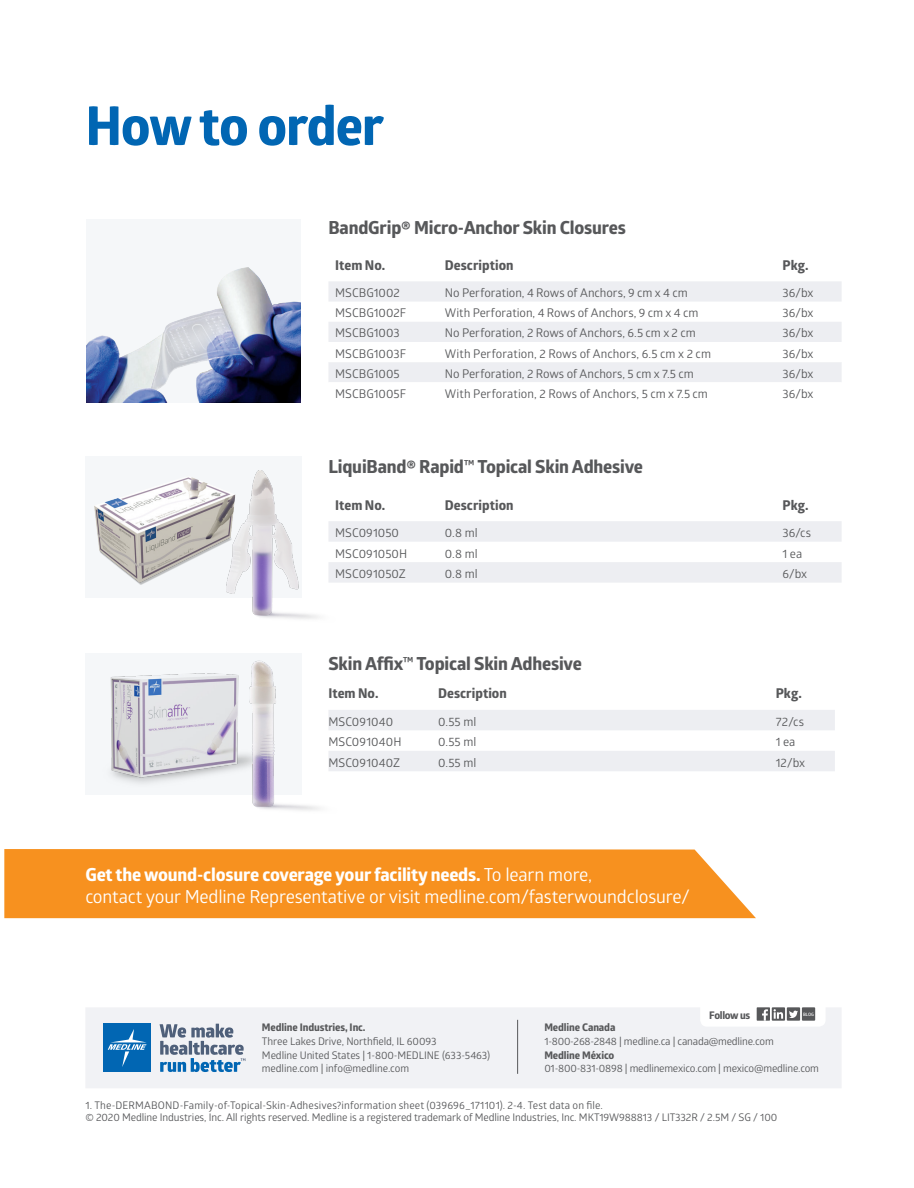
<style>
.page{position:relative;width:914px;height:1188px;background:#fff}
.page>*{position:absolute;margin:0;border:0;box-sizing:border-box;transform-origin:0 0}
.C4{font:800 54px "Glober";letter-spacing:-.02em;color:#0166b3}
.C2_XBold{font:800 18px "Glober";letter-spacing:-.01em;color:#57585a}
.t1{font:18px "Glober";letter-spacing:-.01em;color:#fff}
.t2{font:800 18px "Glober";letter-spacing:-.01em;color:#fff}
.C1_XBold{font:800 13.5px "Glober";letter-spacing:.005em;color:#57585a}
.MEDLINE_-_Line_Listi{font:12px "Glober";color:#57585a}
.C1_XBold-2{font:12px "Glober";letter-spacing:.005em;color:#57585a}
.MEDLINE_-_Reference{font:10.5px/13.5px "Glober";letter-spacing:-.01em;color:#57585a}
.MEDLINE_-_Reference-2{font:10.5px "Glober";letter-spacing:.01em;color:#57585a}
.t3{font:800 10.5px "Glober";letter-spacing:-.03em;color:#57585a}
.t4{font:600 4.5px "Glober";color:#fff}
.s1{font-weight:400}
.s2{font-weight:800}
</style>
<div class="page">
<div style="left:86px;top:1008px;width:755px;height:80px;background:#f1f2f5"></div>
<div style="left:771px;top:1007px;width:14px;height:13px;background:#57585a"></div>
<div style="left:787px;top:1007px;width:13px;height:13px;background:#57585a"></div>
<svg style="left:789px;top:1010px;width:9px;height:8px"></svg>
<div style="left:756px;top:1007px;width:14px;height:13px;background:#57585a"></div>
<svg style="left:762px;top:1009px;width:21px;height:11px"></svg>
<div style="left:802px;top:1007px;width:13px;height:13px;background:#57585a"></div>
<hr style="left:517px;top:1020px;width:1px;height:54px;background:#57585a">
<svg style="left:160px;top:1023px;width:85px;height:49px"></svg>
<div style="left:103px;top:1024px;width:48px;height:48px;background:#0166b3"></div>
<svg style="left:108px;top:1029px;width:39px;height:38px"></svg>
<div style="left:4px;top:849px;width:752px;height:69px;background:#f7911f"></div>
<div style="left:350px;top:710px;width:485px;height:20px;background:#edeef2"></div>
<div style="left:350px;top:751px;width:485px;height:20px;background:#edeef2"></div>
<div style="left:85px;top:653px;width:216px;height:141px;background:#f5f7f9"></div>
<img style="left:110px;top:673px;width:138px;height:111px">
<img style="left:248px;top:660px;width:102px;height:151px">
<div style="left:342px;top:521px;width:499px;height:21px;background:#edeef2"></div>
<div style="left:342px;top:562px;width:499px;height:21px;background:#edeef2"></div>
<div style="left:85px;top:456px;width:216px;height:142px;background:#f5f7f9"></div>
<img style="left:94px;top:477px;width:109px;height:108px">
<img style="left:203px;top:470px;width:139px;height:149px">
<div style="left:329px;top:281px;width:512px;height:21px;background:#edeef2"></div>
<svg style="left:329px;top:322px;width:512px;height:60px"></svg>
<img style="left:86px;top:267px;width:215px;height:135px">
<p class="C4" style="left:85px;top:87px;width:300px">How to order</p>
<p class="C2_XBold" style="left:328px;top:214px;width:299px">BandGrip® Micro-Anchor Skin Closures</p>
<p class="C1_XBold" style="left:335px;top:255px;width:51px">Item No.</p>
<p class="C1_XBold" style="left:445px;top:255px;width:70px">Description</p>
<p class="C1_XBold" style="left:782px;top:255px;width:28px">Pkg.</p>
<p class="C1_XBold-2" style="left:335px;top:284px;width:66px">MSCBG1002</p>
<p class="MEDLINE_-_Line_Listi" style="left:445px;top:284px;width:244px">No Perforation, 4 Rows of Anchors, 9 cm x 4 cm</p>
<p class="MEDLINE_-_Line_Listi" style="left:782px;top:284px;width:33px">36/bx</p>
<p class="C1_XBold-2" style="left:335px;top:305px;width:73px">MSCBG1002F</p>
<p class="MEDLINE_-_Line_Listi" style="left:445px;top:305px;width:255px">With Perforation, 4 Rows of Anchors, 9 cm x 4 cm</p>
<p class="MEDLINE_-_Line_Listi" style="left:782px;top:305px;width:33px">36/bx</p>
<p class="C1_XBold-2" style="left:335px;top:325px;width:66px">MSCBG1003</p>
<p class="MEDLINE_-_Line_Listi" style="left:445px;top:325px;width:252px">No Perforation, 2 Rows of Anchors, 6.5 cm x 2 cm</p>
<p class="MEDLINE_-_Line_Listi" style="left:782px;top:325px;width:33px">36/bx</p>
<p class="C1_XBold-2" style="left:335px;top:345px;width:72px">MSCBG1003F</p>
<p class="MEDLINE_-_Line_Listi" style="left:445px;top:345px;width:268px">With Perforation, 2 Rows of Anchors, 6.5 cm x 2 cm</p>
<p class="MEDLINE_-_Line_Listi" style="left:782px;top:345px;width:33px">36/bx</p>
<p class="C1_XBold-2" style="left:335px;top:365px;width:66px">MSCBG1005</p>
<p class="MEDLINE_-_Line_Listi" style="left:445px;top:365px;width:250px">No Perforation, 2 Rows of Anchors, 5 cm x 7.5 cm</p>
<p class="MEDLINE_-_Line_Listi" style="left:782px;top:365px;width:33px">36/bx</p>
<p class="C1_XBold-2" style="left:335px;top:385px;width:72px">MSCBG1005F</p>
<p class="MEDLINE_-_Line_Listi" style="left:445px;top:385px;width:264px">With Perforation, 2 Rows of Anchors, 5 cm x 7.5 cm</p>
<p class="MEDLINE_-_Line_Listi" style="left:782px;top:385px;width:33px">36/bx</p>
<h2 class="C2_XBold" style="left:328px;top:454px;width:316px">LiquiBand® Rapid™ Topical Skin Adhesive</h2>
<p class="C1_XBold" style="left:335px;top:495px;width:51px">Item No.</p>
<p class="C1_XBold" style="left:445px;top:495px;width:70px">Description</p>
<p class="C1_XBold" style="left:782px;top:495px;width:28px">Pkg.</p>
<p class="C1_XBold-2" style="left:335px;top:524px;width:65px">MSC091050</p>
<p class="MEDLINE_-_Line_Listi" style="left:445px;top:524px;width:34px">0.8 ml</p>
<p class="MEDLINE_-_Line_Listi" style="left:782px;top:524px;width:30px">36/cs</p>
<p class="C1_XBold-2" style="left:335px;top:545px;width:74px">MSC091050H</p>
<p class="MEDLINE_-_Line_Listi" style="left:445px;top:545px;width:34px">0.8 ml</p>
<p class="MEDLINE_-_Line_Listi" style="left:782px;top:545px;width:21px">1 ea</p>
<p class="C1_XBold-2" style="left:335px;top:565px;width:72px">MSC091050Z</p>
<p class="MEDLINE_-_Line_Listi" style="left:445px;top:565px;width:34px">0.8 ml</p>
<p class="MEDLINE_-_Line_Listi" style="left:782px;top:565px;width:26px">6/bx</p>
<p class="C2_XBold" style="left:328px;top:650px;width:255px">Skin Affix™ Topical Skin Adhesive</p>
<p class="C1_XBold" style="left:328px;top:684px;width:51px">Item No.</p>
<p class="C1_XBold" style="left:438px;top:684px;width:70px">Description</p>
<p class="C1_XBold" style="left:775px;top:684px;width:28px">Pkg.</p>
<p class="C1_XBold-2" style="left:328px;top:713px;width:66px">MSC091040</p>
<p class="MEDLINE_-_Line_Listi" style="left:438px;top:713px;width:40px">0.55 ml</p>
<p class="MEDLINE_-_Line_Listi" style="left:775px;top:713px;width:30px">72/cs</p>
<p class="C1_XBold-2" style="left:328px;top:733px;width:75px">MSC091040H</p>
<p class="MEDLINE_-_Line_Listi" style="left:438px;top:733px;width:40px">0.55 ml</p>
<p class="MEDLINE_-_Line_Listi" style="left:775px;top:733px;width:21px">1 ea</p>
<p class="C1_XBold-2" style="left:328px;top:754px;width:73px">MSC091040Z</p>
<p class="MEDLINE_-_Line_Listi" style="left:438px;top:754px;width:40px">0.55 ml</p>
<p class="MEDLINE_-_Line_Listi" style="left:775px;top:754px;width:31px">12/bx</p>
<p class="t2" style="left:85px;top:861px;width:508px">Get the wound-closure coverage your facility needs. <span class="s1">To learn more,</span></p>
<p class="t1" style="left:85px;top:883px;width:606px">contact your Medline Representative or visit medline.com/fasterwoundclosure/</p>
<p class="t3" style="left:709px;top:1008px;width:43px">Follow us</p>
<p class="t4" style="left:803px;top:1011px;width:12px">BLOG</p>
<p class="MEDLINE_-_Reference" style="left:262px;top:1020px;width:230px"><span class="s2">Medline Industries, Inc.<br></span>Three Lakes Drive, Northfield, IL 60093<br>Medline United States | 1-800-MEDLINE (633-5463) medline.com | info@medline.com</p>
<p class="MEDLINE_-_Reference" style="left:544px;top:1020px;width:231px"><span class="s2">Medline Canada<br></span>1-800-268-2848 | medline.ca | canada@medline.com</p>
<p class="MEDLINE_-_Reference" style="left:544px;top:1047px;width:276px"><span class="s2">Medline México<br></span>01-800-831-0898 | medlinemexico.com | mexico@medline.com</p>
<p class="MEDLINE_-_Reference-2" style="left:85px;top:1097px;width:519px">1. The-DERMABOND-Family-of-Topical-Skin-Adhesives?information sheet (039696_171101). 2-4. Test data on file.</p>
<p class="MEDLINE_-_Reference" style="left:85px;top:1110px;width:693px">© 2020 Medline Industries, Inc. All rights reserved. Medline is a registered trademark of Medline Industries, Inc. MKT19W988813 / LIT332R / 2.5M / SG / 100</p>
</div>
